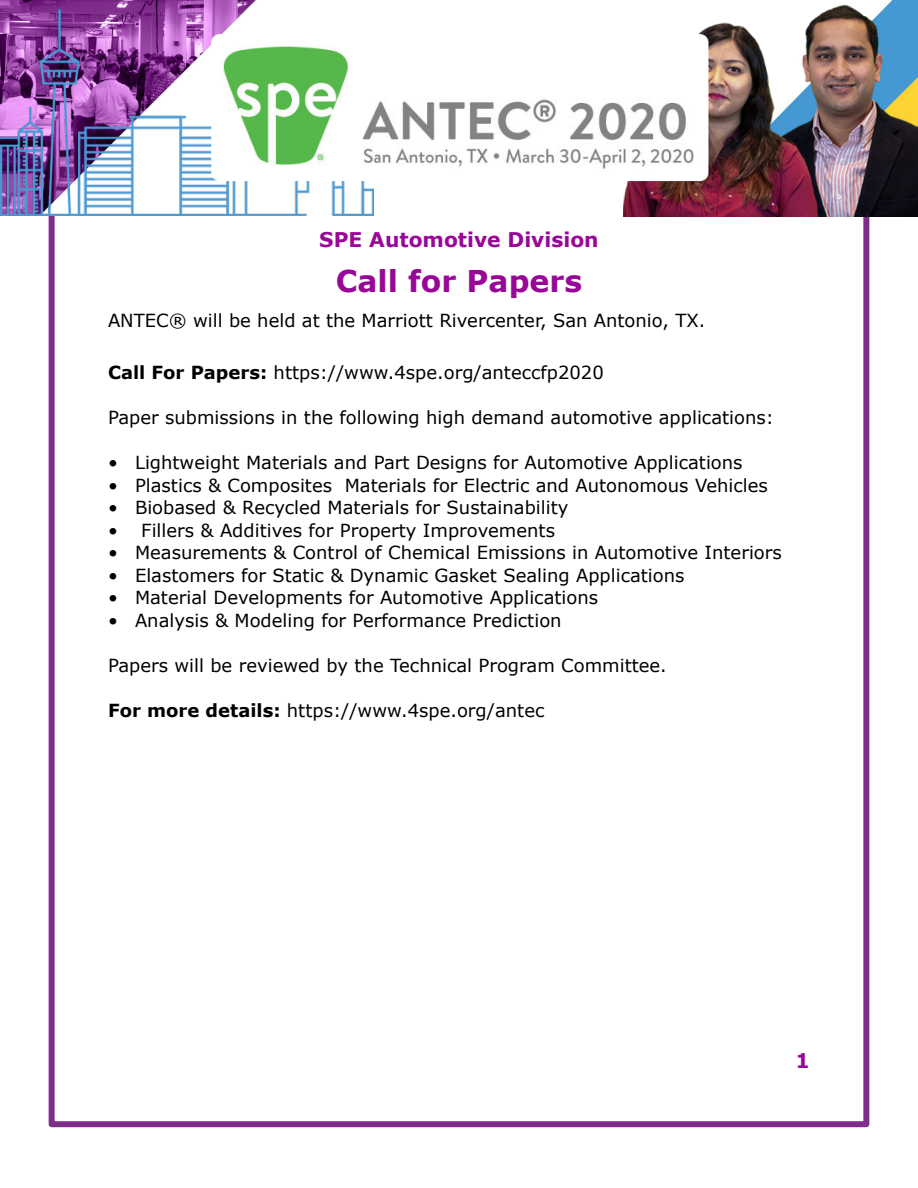
<style>
.page{position:relative;width:918px;height:1188px;background:#fff}
.page>*{position:absolute;margin:0;border:0;box-sizing:border-box;transform-origin:0 0}
.t1{font:700 30px "Verdana";color:#980798}
.t2{font:700 20.25px "Verdana";color:#980798}
.t3{font:18px "Verdana";color:#000}
.s1{font-weight:700}
</style>
<div class="page">
<div style="left:49px;top:59px;width:820px;height:1068px;border:6px solid #7e2d8a"></div>
<img style="left:0;top:0;width:373px;height:216px">
<img style="left:624px;top:0;width:294px;height:216px">
<img style="left:208px;top:24px;width:502px;height:168px">
<p class="t2" style="left:319px;top:232px;width:281px">SPE Automotive Division</p>
<h1 class="t1" style="left:336px;top:269px;width:248px">Call for Papers</h1>
<p class="t3" style="left:108px;top:313px;width:599px">ANTEC® will be held at the Marriott Rivercenter, San Antonio, TX.</p>
<p class="t3" style="left:108px;top:365px;width:497px"><span class="s1">Call For Papers:</span> https://www.4spe.org/anteccfp2020</p>
<p class="t3" style="left:108px;top:410px;width:668px">Paper submissions in the following high demand automotive applications:</p>
<p class="t3" style="left:108px;top:455px;width:636px">• Lightweight Materials and Part Designs for Automotive Applications</p>
<p class="t3" style="left:108px;top:478px;width:661px">• Plastics &amp; Composites Materials for Electric and Autonomous Vehicles</p>
<p class="t3" style="left:108px;top:500px;width:462px">• Biobased &amp; Recycled Materials for Sustainability</p>
<p class="t3" style="left:108px;top:523px;width:449px">• Fillers &amp; Additives for Property Improvements</p>
<p class="t3" style="left:108px;top:545px;width:675px">• Measurements &amp; Control of Chemical Emissions in Automotive Interiors</p>
<p class="t3" style="left:108px;top:568px;width:578px">• Elastomers for Static &amp; Dynamic Gasket Sealing Applications</p>
<p class="t3" style="left:108px;top:590px;width:492px">• Material Developments for Automotive Applications</p>
<p class="t3" style="left:108px;top:613px;width:455px">• Analysis &amp; Modeling for Performance Prediction</p>
<p class="t3" style="left:108px;top:658px;width:560px">Papers will be reviewed by the Technical Program Committee.</p>
<p class="t3" style="left:108px;top:703px;width:438px"><span class="s1">For more details:</span> https://www.4spe.org/antec</p>
<p class="t2" style="left:796px;top:1053px;width:16px">1</p>
</div>
